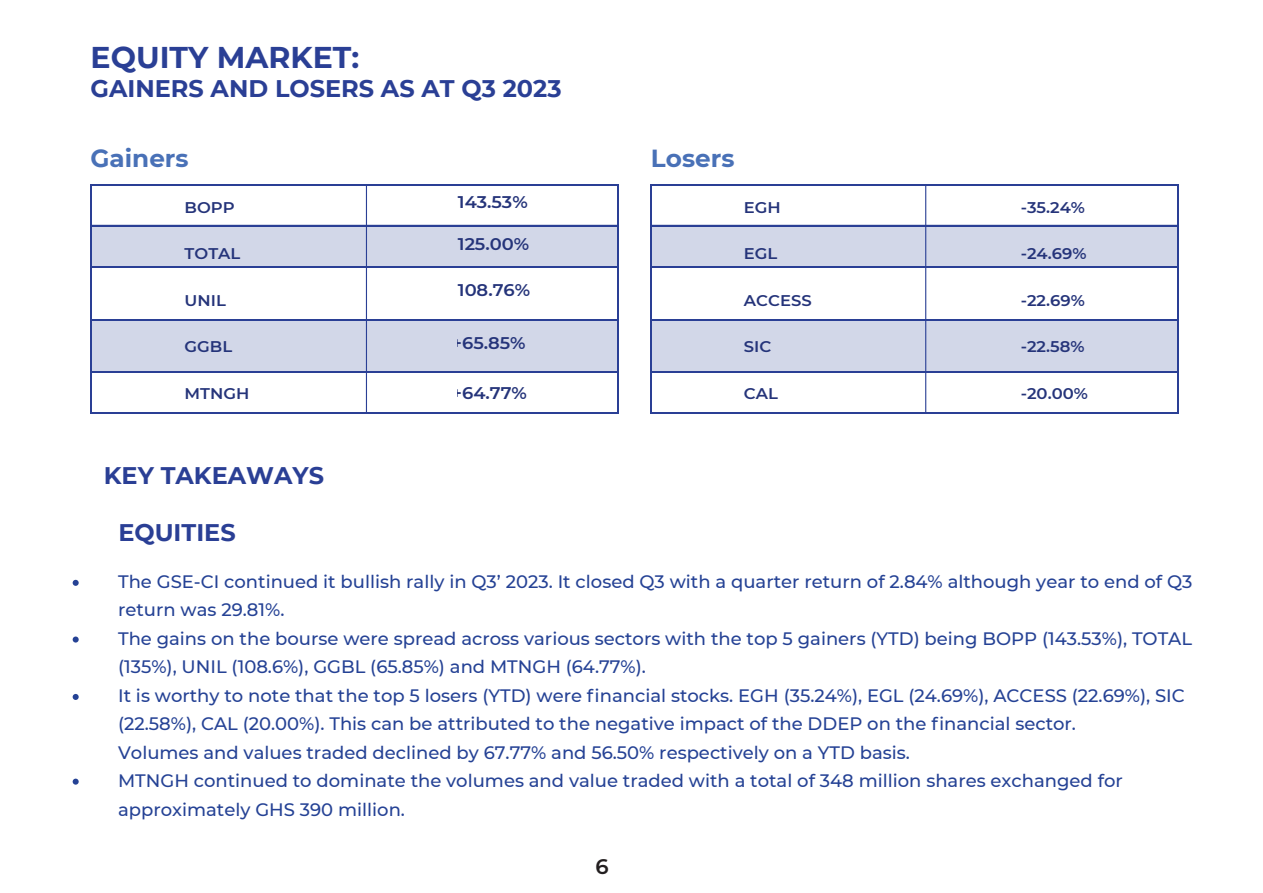
<style>
.page{position:relative;width:1263px;height:893px;background:#fff}
.page>*{position:absolute;margin:0;border:0;box-sizing:border-box;transform-origin:0 0}
.t1{font:700 30px "Montserrat";color:#2a3f95}
.t2{font:700 24.75px "Montserrat";color:#4971b7}
.t3{font:700 24px "Montserrat";color:#2a3f95}
.t4{font:600 21px "Montserrat";color:#231f20}
.t5{font:500 18px/28.5px "Montserrat";color:#254295}
.t6{font:600 16.8px "Montserrat";letter-spacing:.005em;color:#25347a;scale:1.06 1}
.t7{font:600 15.45px "Montserrat";color:#25347a;scale:1.06 1}
</style>
<div class="page">
<svg style="left:73px;top:779px;width:6px;height:6px"></svg>
<svg style="left:73px;top:694px;width:6px;height:6px"></svg>
<div style="left:73px;top:636px;width:6px;height:7px;background:#254295;border-radius:50%"></div>
<svg style="left:73px;top:580px;width:6px;height:6px"></svg>
<div style="left:92px;top:320px;width:525px;height:51px;background:#d2d7e8"></div>
<div style="left:92px;top:225px;width:525px;height:42px;background:#d2d7e8"></div>
<hr style="left:92px;top:184px;width:364px;height:1px;background:#2a3f95">
<hr style="left:458px;top:184px;width:159px;height:1px;background:#2a3f95">
<hr style="left:91px;top:186px;width:1px;height:39px;background:#2a3f95">
<hr style="left:617px;top:186px;width:2px;height:39px;background:#2a3f95">
<hr style="left:92px;top:225px;width:364px;height:2px;background:#2a3f95">
<hr style="left:456px;top:225px;width:161px;height:2px;background:#2a3f95">
<hr style="left:91px;top:228px;width:1px;height:39px;background:#2a3f95">
<hr style="left:617px;top:228px;width:2px;height:39px;background:#2a3f95">
<hr style="left:92px;top:267px;width:364px;height:1px;background:#2a3f95">
<hr style="left:455px;top:267px;width:162px;height:1px;background:#2a3f95">
<hr style="left:91px;top:269px;width:1px;height:50px;background:#2a3f95">
<hr style="left:617px;top:269px;width:2px;height:50px;background:#2a3f95">
<hr style="left:92px;top:319px;width:364px;height:1px;background:#2a3f95">
<hr style="left:456px;top:319px;width:161px;height:1px;background:#2a3f95">
<hr style="left:91px;top:321px;width:1px;height:50px;background:#2a3f95">
<hr style="left:617px;top:321px;width:2px;height:50px;background:#2a3f95">
<hr style="left:92px;top:371px;width:364px;height:1px;background:#2a3f95">
<hr style="left:456px;top:371px;width:161px;height:1px;background:#2a3f95">
<hr style="left:91px;top:373px;width:1px;height:39px;background:#2a3f95">
<hr style="left:92px;top:412px;width:364px;height:2px;background:#2a3f95">
<hr style="left:458px;top:412px;width:159px;height:2px;background:#2a3f95">
<hr style="left:617px;top:373px;width:2px;height:39px;background:#2a3f95">
<hr style="left:366px;top:185px;width:1px;height:227px;background:#2a3f95">
<div style="left:651px;top:320px;width:526px;height:51px;background:#d2d7e8"></div>
<div style="left:651px;top:225px;width:526px;height:42px;background:#d2d7e8"></div>
<hr style="left:651px;top:184px;width:365px;height:1px;background:#2a3f95">
<hr style="left:1017px;top:184px;width:160px;height:1px;background:#2a3f95">
<hr style="left:650px;top:186px;width:1px;height:39px;background:#2a3f95">
<hr style="left:1177px;top:186px;width:1px;height:39px;background:#2a3f95">
<hr style="left:651px;top:225px;width:365px;height:2px;background:#2a3f95">
<hr style="left:1015px;top:225px;width:162px;height:2px;background:#2a3f95">
<hr style="left:650px;top:228px;width:1px;height:39px;background:#2a3f95">
<hr style="left:1177px;top:228px;width:1px;height:39px;background:#2a3f95">
<hr style="left:651px;top:267px;width:365px;height:1px;background:#2a3f95">
<hr style="left:1015px;top:267px;width:162px;height:1px;background:#2a3f95">
<hr style="left:650px;top:269px;width:1px;height:50px;background:#2a3f95">
<hr style="left:1177px;top:269px;width:1px;height:50px;background:#2a3f95">
<hr style="left:651px;top:319px;width:365px;height:1px;background:#2a3f95">
<hr style="left:1015px;top:319px;width:162px;height:1px;background:#2a3f95">
<hr style="left:650px;top:321px;width:1px;height:50px;background:#2a3f95">
<hr style="left:1177px;top:321px;width:1px;height:50px;background:#2a3f95">
<hr style="left:651px;top:371px;width:365px;height:1px;background:#2a3f95">
<hr style="left:1015px;top:371px;width:162px;height:1px;background:#2a3f95">
<hr style="left:650px;top:373px;width:1px;height:39px;background:#2a3f95">
<hr style="left:651px;top:412px;width:365px;height:2px;background:#2a3f95">
<hr style="left:1017px;top:412px;width:160px;height:2px;background:#2a3f95">
<hr style="left:1177px;top:373px;width:1px;height:39px;background:#2a3f95">
<hr style="left:925px;top:185px;width:1px;height:227px;background:#2a3f95">
<h1 class="t1" style="left:91px;top:36px;width:270px">EQUITY MARKET:</h1>
<h3 class="t3" style="left:91px;top:71px;width:472px">GAINERS AND LOSERS AS AT Q3 2023</h3>
<h2 class="t2" style="left:91px;top:140px;width:100px">Gainers</h2>
<h2 class="t2" style="left:651px;top:140px;width:85px">Losers</h2>
<p class="t7" style="left:185px;top:196px;width:49px">BOPP</p>
<p class="t7" style="left:185px;top:243px;width:54px">TOTAL</p>
<p class="t7" style="left:185px;top:289px;width:40px">UNIL</p>
<p class="t7" style="left:185px;top:336px;width:46px">GGBL</p>
<p class="t7" style="left:185px;top:382px;width:63px">MTNGH</p>
<p class="t6" style="left:447px;top:190px;width:78px">+143.53%</p>
<p class="t6" style="left:447px;top:232px;width:79px">+125.00%</p>
<p class="t6" style="left:447px;top:279px;width:80px">+108.76%</p>
<p class="t6" style="left:451px;top:331px;width:71px">+65.85%</p>
<p class="t6" style="left:451px;top:382px;width:73px">+64.77%</p>
<p class="t7" style="left:744px;top:196px;width:36px">EGH</p>
<p class="t7" style="left:744px;top:243px;width:33px">EGL</p>
<p class="t7" style="left:744px;top:289px;width:65px">ACCESS</p>
<p class="t7" style="left:744px;top:336px;width:27px">SIC</p>
<p class="t7" style="left:744px;top:382px;width:34px">CAL</p>
<h3 class="t3" style="left:104px;top:458px;width:222px">KEY TAKEAWAYS</h3>
<h3 class="t3" style="left:118px;top:515px;width:119px">EQUITIES</h3>
<p class="t7" style="left:1021px;top:196px;width:62px">-35.24%</p>
<p class="t7" style="left:1021px;top:243px;width:63px">-24.69%</p>
<p class="t7" style="left:1021px;top:289px;width:62px">-22.69%</p>
<p class="t7" style="left:1021px;top:336px;width:62px">-22.58%</p>
<p class="t7" style="left:1021px;top:382px;width:65px">-20.00%</p>
<p class="t5" style="left:118px;top:566px;width:1076px">The GSE-CI continued it bullish rally in Q3’ 2023. It closed Q3 with a quarter return of 2.84% although year to end of Q3 return was 29.81%.<br>The gains on the bourse were spread across various sectors with the top 5 gainers (YTD) being BOPP (143.53%), TOTAL (135%), UNIL (108.6%), GGBL (65.85%) and MTNGH (64.77%).<br>It is worthy to note that the top 5 losers (YTD) were financial stocks. EGH (35.24%), EGL (24.69%), ACCESS (22.69%), SIC (22.58%), CAL (20.00%). This can be attributed to the negative impact of the DDEP on the financial sector.<br>Volumes and values traded declined by 67.77% and 56.50% respectively on a YTD basis.<br>MTNGH continued to dominate the volumes and value traded with a total of 348 million shares exchanged for approximately GHS 390 million.</p>
<p class="t4" style="left:595px;top:852px;width:15px">6</p>
</div>
